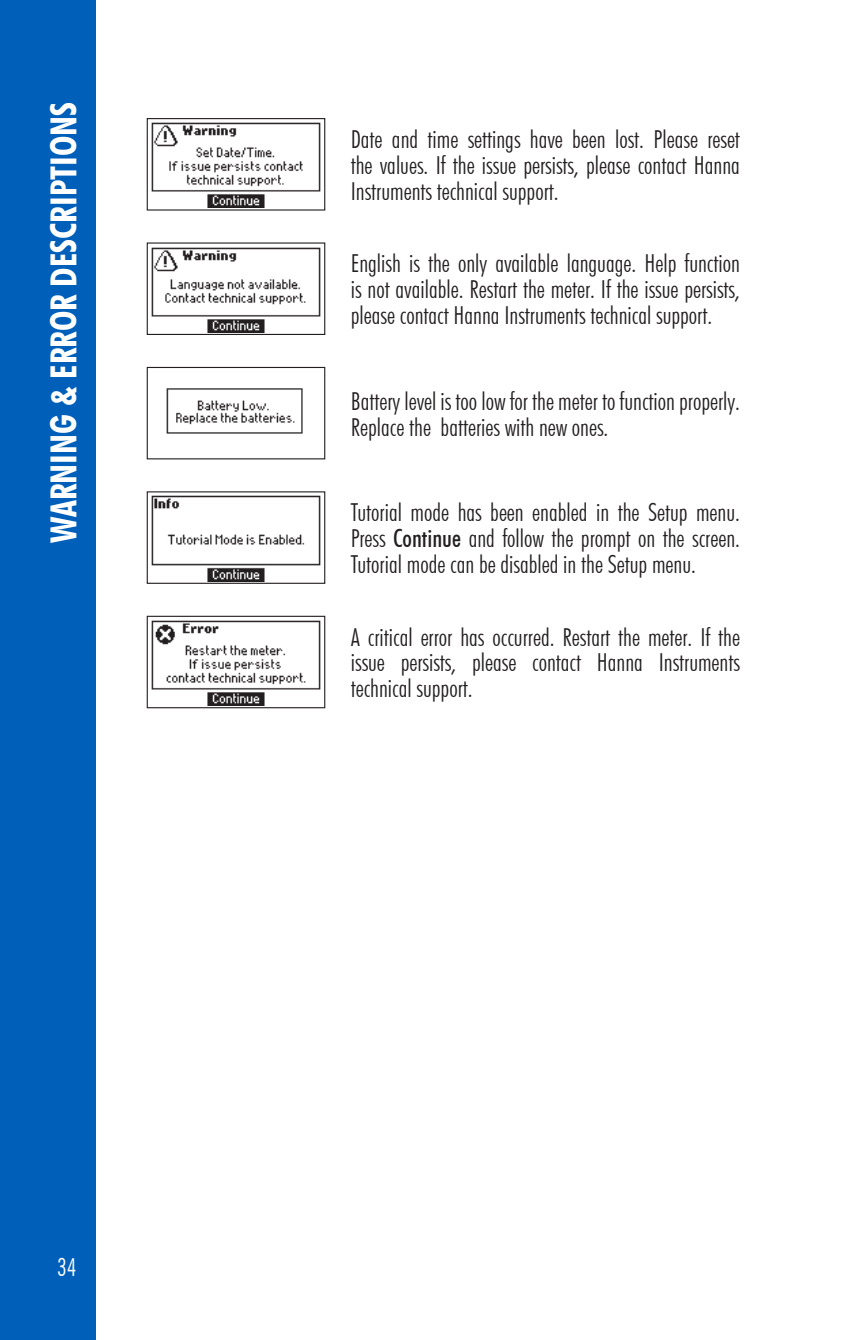
<style>
.page{position:relative;width:842px;height:1340px;background:#fff}
.page>*{position:absolute;margin:0;border:0;box-sizing:border-box;transform-origin:0 0}
.t1{font:700 condensed 36px "Futura BT";color:#fff}
.t2{font:300 condensed 24.75px/25.9px "Futura BT";color:#231f20;text-align:justify}
.t3{font:300 condensed 24.75px "Futura BT";color:#fff}
.s1{font-weight:500}
</style>
<div class="page">
<div style="left:0;top:0;width:96px;height:1339px;background:#005fb9"></div>
<img style="left:151px;top:122px;width:170px;height:86px">
<div style="left:147px;top:118px;width:178px;height:92px;border:1px solid #231f20"></div>
<img style="left:151px;top:247px;width:170px;height:85px">
<div style="left:147px;top:242px;width:178px;height:93px;border:1px solid #231f20"></div>
<img style="left:166px;top:388px;width:137px;height:46px">
<div style="left:147px;top:367px;width:178px;height:92px;border:1px solid #231f20"></div>
<img style="left:151px;top:495px;width:170px;height:86px">
<div style="left:147px;top:491px;width:178px;height:93px;border:1px solid #231f20"></div>
<img style="left:151px;top:620px;width:170px;height:85px">
<div style="left:147px;top:615px;width:178px;height:93px;border:1px solid #231f20"></div>
<h1 class="t1" style="left:42px;top:542px;width:442px;rotate:-90deg">WARNING &amp; ERROR DESCRIPTIONS</h1>
<p class="t3" style="left:57px;top:1252px;width:21px">34</p>
<p class="t2" style="left:351px;top:126px;width:391px">Date and time settings have been lost. Please reset the values. If the issue persists, please contact Hanna Instruments technical support.</p>
<p class="t2" style="left:351px;top:250px;width:391px">English is the only available language. Help function is not available. Restart the meter. If the issue persists, please contact Hanna Instruments technical support.</p>
<p class="t2" style="left:351px;top:388px;width:391px">Battery level is too low for the meter to function properly.<br>Replace the batteries with new ones.</p>
<p class="t2" style="left:351px;top:499px;width:391px">Tutorial mode has been enabled in the Setup menu.<br>Press <span class="s1">Continue</span> and follow the prompt on the screen.<br>Tutorial mode can be disabled in the Setup menu.</p>
<p class="t2" style="left:351px;top:623px;width:391px">A critical error has occurred. Restart the meter. If the issue persists, please contact Hanna Instruments technical support.</p>
</div>
